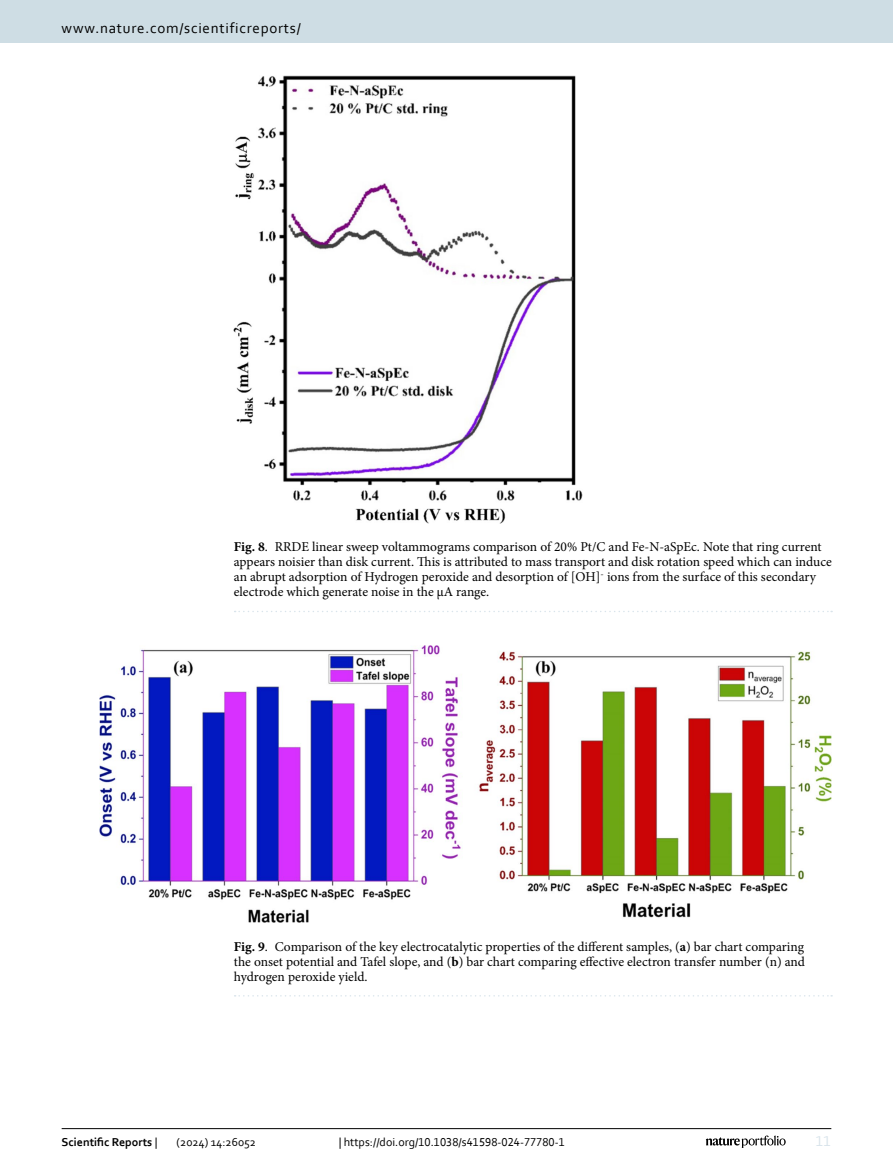
<style>
.page{position:relative;width:893px;height:1174px;background:#fff}
.page>*{position:absolute;margin:0;border:0;box-sizing:border-box;transform-origin:0 0}
.t1{font:15px "Corbel";letter-spacing:.05em;color:#000}
.t2{font:15px "Corbel";color:#d9e4eb}
.Figure_Caption{font:13.5px/15px "Minion Pro";letter-spacing:-.005em;color:#000;text-align:justify}
.t3{font:12px "Corbel";color:#000}
.t4{font:700 12px "Corbel";color:#000}
.s1{font-weight:700}
.s2{font-weight:400}
</style>
<div class="page">
<img style="left:100px;top:646px;width:731px;height:276px">
<svg style="left:235px;top:995px;width:597px;height:1px"></svg>
<img style="left:234px;top:76px;width:349px;height:447px">
<svg style="left:235px;top:611px;width:597px;height:1px"></svg>
<hr style="left:62px;top:1128px;width:769px;height:1px;background:#000">
<svg style="left:706px;top:1135px;width:80px;height:12px"></svg>
<div style="left:0;top:0;width:893px;height:43px;background:#cedde4"></div>
<p class="t1" style="left:62px;top:18px;width:241px">www.nature.com/scientificreports/</p>
<p class="Figure_Caption" style="left:234px;top:539px;width:599px;text-align:left"><span class="s1">Fig. 8</span>. RRDE linear sweep voltammograms comparison of 20% Pt/C and Fe-N-aSpEc. Note that ring current appears noisier than disk current. This is attributed to mass transport and disk rotation speed which can induce an abrupt adsorption of Hydrogen peroxide and desorption of [OH]<sup>-</sup> ions from the surface of this secondary electrode which generate noise in the µA range.</p>
<p class="Figure_Caption" style="left:234px;top:938px;width:573px"><span class="s1">Fig. 9</span>. Comparison of the key electrocatalytic properties of the different samples, (<span class="s1">a</span>) bar chart comparing the onset potential and Tafel slope, and (<span class="s1">b</span>) bar chart comparing effective electron transfer number (n) and hydrogen peroxide yield.</p>
<p class="t4" style="left:62px;top:1134px;width:97px">Scientific Reports <span class="s2">|</span></p>
<p class="t3" style="left:177px;top:1134px;width:81px">(2024) 14:26052</p>
<p class="t3" style="left:339px;top:1134px;width:228px">| https://doi.org/10.1038/s41598-024-77780-1</p>
<p class="t2" style="left:816px;top:1132px;width:17px">11</p>
</div>
